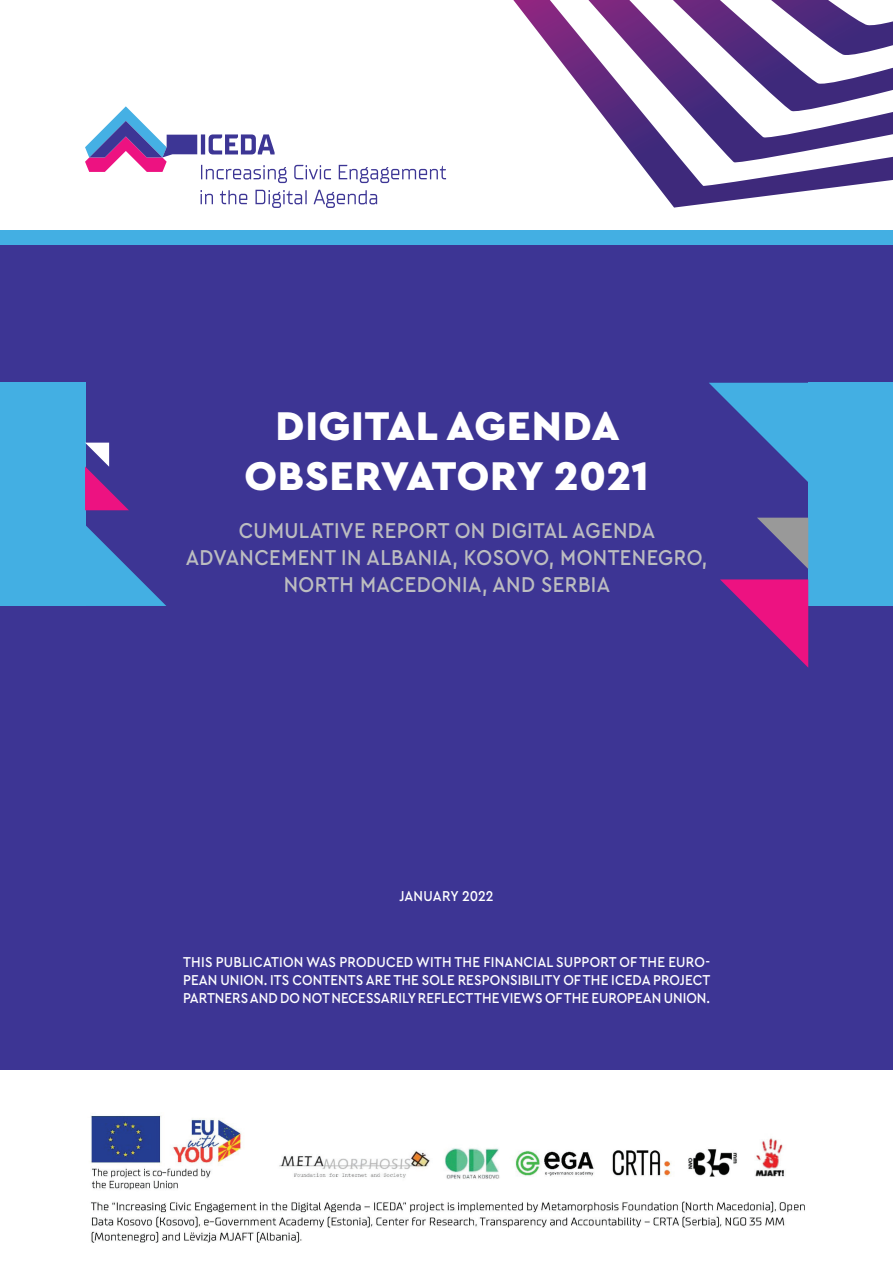
<style>
.page{position:relative;width:893px;height:1263px;background:#fff}
.page>*{position:absolute;margin:0;border:0;box-sizing:border-box;transform-origin:0 0}
.t1{font:900 42px/50.4px "Cera PRO";letter-spacing:.02em;color:#fff;text-align:center}
.t2{font:500 22.5px/27px "Cera PRO";letter-spacing:.02em;color:#bcbdc0;text-align:center;scale:.9 1}
.t3{font:500 15px/18px "Cera PRO";color:#fff;text-align:justify;scale:.9 1}
</style>
<div class="page">
<div style="left:0;top:231px;width:893px;height:38px;background:#43afe3"></div>
<div style="left:0;top:244px;width:893px;height:825px;background:#3d3594"></div>
<div style="left:808px;top:383px;width:85px;height:223px;background:#43afe3"></div>
<div style="left:0;top:383px;width:85px;height:223px;background:#43afe3"></div>
<svg style="left:655px;top:183px;width:213px;height:25px"></svg>
<svg style="left:85px;top:0;width:808px;height:183px"></svg>
<svg style="left:201px;top:190px;width:176px;height:18px"></svg>
<svg style="left:85px;top:525px;width:81px;height:81px"></svg>
<svg style="left:85px;top:443px;width:44px;height:67px"></svg>
<svg style="left:720px;top:579px;width:88px;height:89px"></svg>
<svg style="left:709px;top:383px;width:99px;height:99px"></svg>
<svg style="left:757px;top:518px;width:51px;height:51px"></svg>
<img style="left:90px;top:1115px;width:715px;height:127px">
<h1 class="t1" style="left:245px;top:399px;width:406px">DIGITAL AGENDA<br>OBSERVATORY 2021</h1>
<h2 class="t2" style="left:186px;top:516px;width:581px">CUMULATIVE REPORT ON DIGITAL AGENDA<br>ADVANCEMENT IN ALBANIA, KOSOVO, MONTENEGRO,<br>NORTH MACEDONIA, AND SERBIA</h2>
<p class="t3" style="left:399px;top:887px;width:106px">JANUARY 2022</p>
<p class="t3" style="left:183px;top:953px;width:587px">THIS PUBLICATION WAS PRODUCED WITH THE FINANCIAL SUPPORT OF THE EURO-PEAN UNION. ITS CONTENTS ARE THE SOLE RESPONSIBILITY OF THE ICEDA PROJECT PARTNERS AND DO NOT NECESSARILY REFLECT THE VIEWS OF THE EUROPEAN UNION.</p>
</div>
